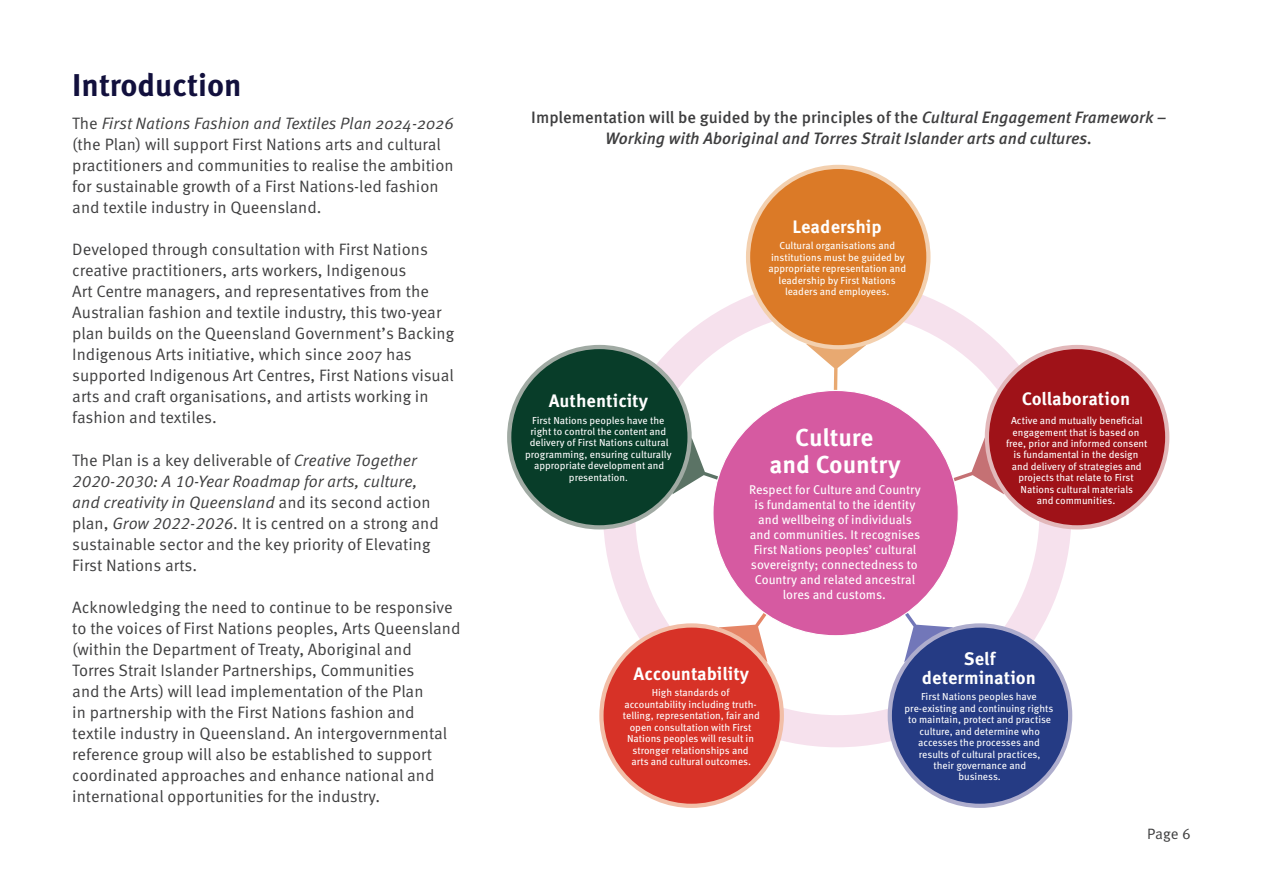
<style>
.page{position:relative;width:1263px;height:893px;background:#fff}
.page>*{position:absolute;margin:0;border:0;box-sizing:border-box;transform-origin:0 0}
.t1{font:700 31.5px "Meta Pro";color:#12103d}
.t2{font:700 24.45px/26.4px "Meta Correspondence Pro";letter-spacing:-.005em;color:#fff;text-align:center}
.t3{font:700 18px/19.5px "Meta Correspondence Pro";color:#fff;text-align:center}
.t4{font:16.5px/21px "Meta Pro Norm";color:#3e3e3f}
.t5{font:italic 500 16.5px/21px "Meta Pro";color:#3e3e3f;text-align:center}
.t6{font:16.5px/21px "Meta Pro Norm Ita";color:#3e3e3f}
.t7{font:15px "Meta Pro Norm";color:#3e3e3f}
.t8{font:12.6px/15px "Meta Pro";color:#fff;text-align:center}
.t9{font:10.2px/11.4px "Meta Pro";color:#fff;text-align:center}
.s1{font-family:"Meta Pro Norm"}
.s2{font-family:"Meta Pro Norm Ita"}
.s3{font-style:normal}
.s4{font-size:9.3px}
</style>
<div class="page">
<div style="left:603px;top:279px;width:468px;height:468px;border:32px solid #e39bc4;border-radius:50%"></div>
<svg style="left:904px;top:613px;width:49px;height:49px"></svg>
<div style="left:890px;top:625px;width:180px;height:181px;background:#253b84;border-radius:50%"></div>
<div style="left:888px;top:623px;width:184px;height:185px;border:4px solid #aeadcd;border-radius:50%"></div>
<svg style="left:718px;top:613px;width:50px;height:49px"></svg>
<div style="left:601px;top:625px;width:181px;height:181px;background:#d73227;border-radius:50%"></div>
<div style="left:599px;top:623px;width:185px;height:185px;border:4px solid #f2bea7;border-radius:50%"></div>
<svg style="left:672px;top:439px;width:46px;height:55px"></svg>
<div style="left:509px;top:347px;width:180px;height:180px;background:#083d29;border-radius:50%"></div>
<div style="left:507px;top:345px;width:185px;height:184px;border:4px solid #a0aaa3;border-radius:50%"></div>
<svg style="left:806px;top:344px;width:60px;height:46px"></svg>
<div style="left:748px;top:167px;width:180px;height:180px;background:#db7a27;border-radius:50%"></div>
<div style="left:746px;top:165px;width:184px;height:184px;border:4px solid #f3d0af;border-radius:50%"></div>
<svg style="left:950px;top:437px;width:54px;height:57px"></svg>
<div style="left:987px;top:347px;width:180px;height:180px;background:#9f1218;border-radius:50%"></div>
<div style="left:985px;top:345px;width:184px;height:184px;border:4px solid #e2b8ba;border-radius:50%"></div>
<div style="left:713px;top:390px;width:245px;height:246px;background:#d65aa1;border-radius:50%"></div>
<h1 class="t1" style="left:72px;top:60px;width:171px">Introduction</h1>
<p class="t6" style="left:72px;top:112px;width:383px"><span class="s1">The</span> First Nations Fashion and Textiles Plan 2024-2026</p>
<p class="t4" style="left:72px;top:133px;width:383px">(the Plan) will support First Nations arts and cultural practitioners and communities to realise the ambition for sustainable growth of a First Nations-led fashion and textile industry in Queensland.</p>
<p class="t4" style="left:72px;top:238px;width:383px">Developed through consultation with First Nations creative practitioners, arts workers, Indigenous<br>Art Centre managers, and representatives from the Australian fashion and textile industry, this two-year plan builds on the Queensland Government’s Backing Indigenous Arts initiative, which since 2007 has supported Indigenous Art Centres, First Nations visual arts and craft organisations, and artists working in fashion and textiles.</p>
<p class="t4" style="left:72px;top:448px;width:346px">The Plan is a key deliverable of <span class="s2">Creative Together</span></p>
<p class="t6" style="left:72px;top:469px;width:360px">2020-2030: A 10-Year Roadmap for arts, culture, and creativity in Queensland <span class="s1">and its second action</span></p>
<p class="t4" style="left:72px;top:511px;width:368px">plan, <span class="s2">Grow 2022-2026</span>. It is centred on a strong and sustainable sector and the key priority of Elevating<br>First Nations arts.</p>
<p class="t4" style="left:72px;top:596px;width:390px">Acknowledging the need to continue to be responsive to the voices of First Nations peoples, Arts Queensland (within the Department of Treaty, Aboriginal and<br>Torres Strait Islander Partnerships, Communities<br>and the Arts) will lead implementation of the Plan<br>in partnership with the First Nations fashion and textile industry in Queensland. An intergovernmental reference group will also be established to support coordinated approaches and enhance national and international opportunities for the industry.</p>
<p class="t5" style="left:531px;top:106px;width:637px"><span class="s3">Implementation will be guided by the principles of the</span> Cultural Engagement Framework –<br>Working with Aboriginal and Torres Strait Islander arts and cultures.</p>
<p class="t3" style="left:549px;top:390px;width:101px">Authenticity</p>
<p class="t9" style="left:525px;top:414px;width:148px">First Nations peoples have the right to control the content and delivery of First Nations cultural programming, ensuring culturally appropriate development and presentation<span class="s4">.</span></p>
<p class="t3" style="left:792px;top:216px;width:91px">Leadership</p>
<p class="t9" style="left:768px;top:239px;width:139px">Cultural organisations and institutions must be guided by appropriate representation and leadership by First Nations leaders and employees.</p>
<h2 class="t2" style="left:769px;top:423px;width:133px">Culture<br>and Country</h2>
<p class="t8" style="left:749px;top:481px;width:173px">Respect for Culture and Country is fundamental to the identity and wellbeing of individuals and communities. It recognises<br>First Nations peoples’ cultural sovereignty; connectedness to<br>Country and related ancestral lores and customs.</p>
<p class="t3" style="left:1022px;top:388px;width:110px">Collaboration</p>
<p class="t9" style="left:1006px;top:414px;width:143px">Active and mutually beneficial engagement that is based on free, prior and informed consent is fundamental in the design and delivery of strategies and projects that relate to First<br>Nations cultural materials<br>and communities.</p>
<p class="t3" style="left:634px;top:663px;width:117px">Accountability</p>
<p class="t9" style="left:623px;top:686px;width:139px">High standards of accountability including truth&shy;telling, representation, fair and open consultation with First<br>Nations peoples will result in stronger relationships and<br>arts and cultural outcomes.</p>
<p class="t3" style="left:922px;top:647px;width:116px">Self determination</p>
<p class="t9" style="left:904px;top:690px;width:150px">First Nations peoples have pre-existing and continuing rights to maintain, protect and practise culture, and determine who accesses the processes and results of cultural practices,<br>their governance and<br>business.</p>
<p class="t7" style="left:1147px;top:823px;width:45px">Page 6</p>
</div>
